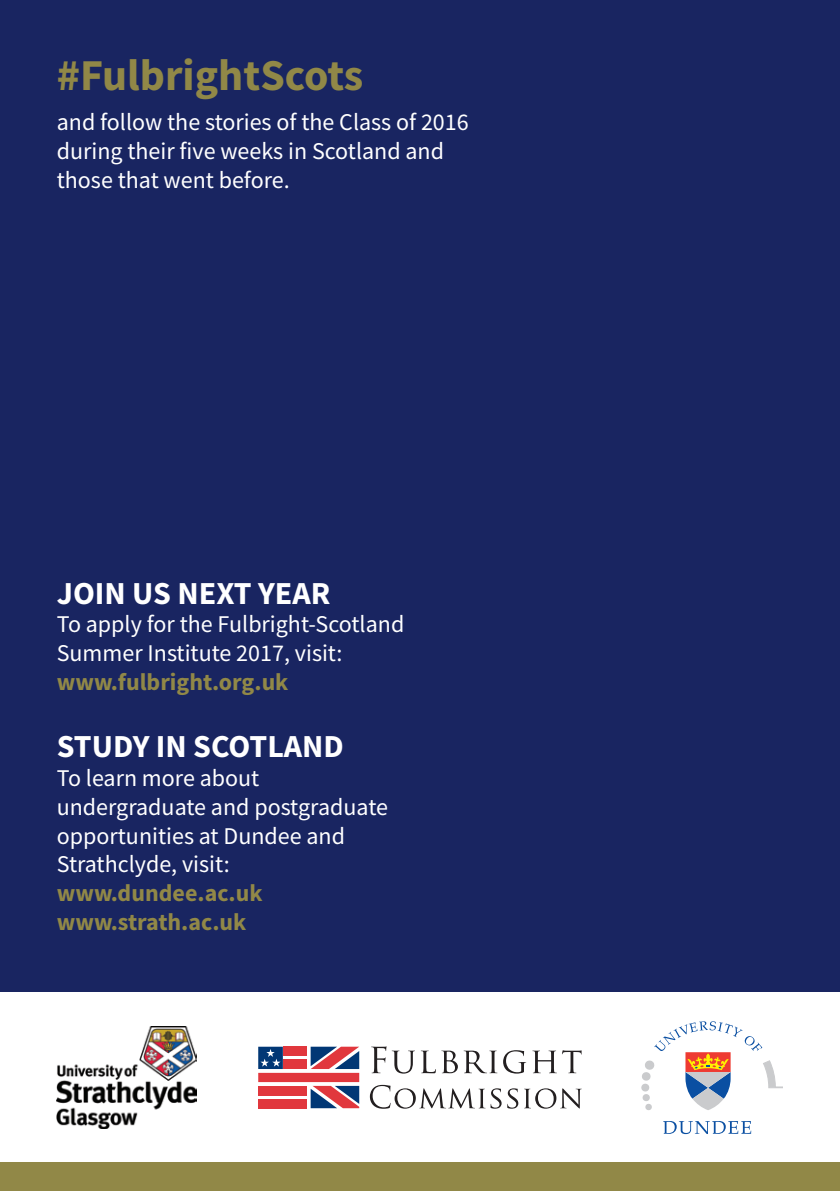
<style>
.page{position:relative;width:840px;height:1191px;background:#fff}
.page>*{position:absolute;margin:0;border:0;box-sizing:border-box;transform-origin:0 0}
.t1{font:700 44px "Source Sans Pro";color:#918847}
.t2{font:700 32px "Source Sans Pro";color:#fff}
.t3{font:24px/28.8px "Source Sans Pro";color:#fff}
.t4{font:700 24px "Source Sans Pro";color:#918847}
</style>
<div class="page">
<div style="left:0;top:0;width:839px;height:1157px;background:#192561"></div>
<div style="left:0;top:992px;width:839px;height:199px;background:#fff"></div>
<img style="left:57px;top:1026px;width:139px;height:102px">
<svg style="left:663px;top:1121px;width:87px;height:13px"></svg>
<svg style="left:641px;top:1021px;width:141px;height:89px"></svg>
<svg style="left:371px;top:1046px;width:86px;height:27px"></svg>
<svg style="left:463px;top:1050px;width:34px;height:23px"></svg>
<svg style="left:503px;top:1050px;width:23px;height:23px"></svg>
<svg style="left:532px;top:1050px;width:49px;height:23px"></svg>
<svg style="left:369px;top:1084px;width:132px;height:24px"></svg>
<svg style="left:507px;top:1088px;width:11px;height:20px"></svg>
<svg style="left:524px;top:1088px;width:57px;height:20px"></svg>
<svg style="left:258px;top:1046px;width:101px;height:62px"></svg>
<div style="left:0;top:1162px;width:839px;height:29px;background:#918847"></div>
<p class="t1" style="left:57px;top:45px;width:308px">#FulbrightScots</p>
<p class="t3" style="left:57px;top:107px;width:413px">and follow the stories of the Class of 2016 during their five weeks in Scotland and those that went before.</p>
<p class="t2" style="left:57px;top:571px;width:275px">JOIN US NEXT YEAR</p>
<p class="t3" style="left:57px;top:610px;width:349px">To apply for the Fulbright-Scotland<br>Summer Institute 2017, visit:</p>
<p class="t4" style="left:57px;top:666px;width:233px">www.fulbright.org.uk</p>
<p class="t2" style="left:57px;top:725px;width:288px">STUDY IN SCOTLAND</p>
<p class="t3" style="left:57px;top:763px;width:332px">To learn more about undergraduate and postgraduate</p>
<p class="t3" style="left:57px;top:821px;width:290px">opportunities at Dundee and<br>Strathclyde, visit:</p>
<p class="t4" style="left:57px;top:877px;width:207px">www.dundee.ac.uk</p>
<p class="t4" style="left:57px;top:906px;width:191px">www.strath.ac.uk</p>
</div>
